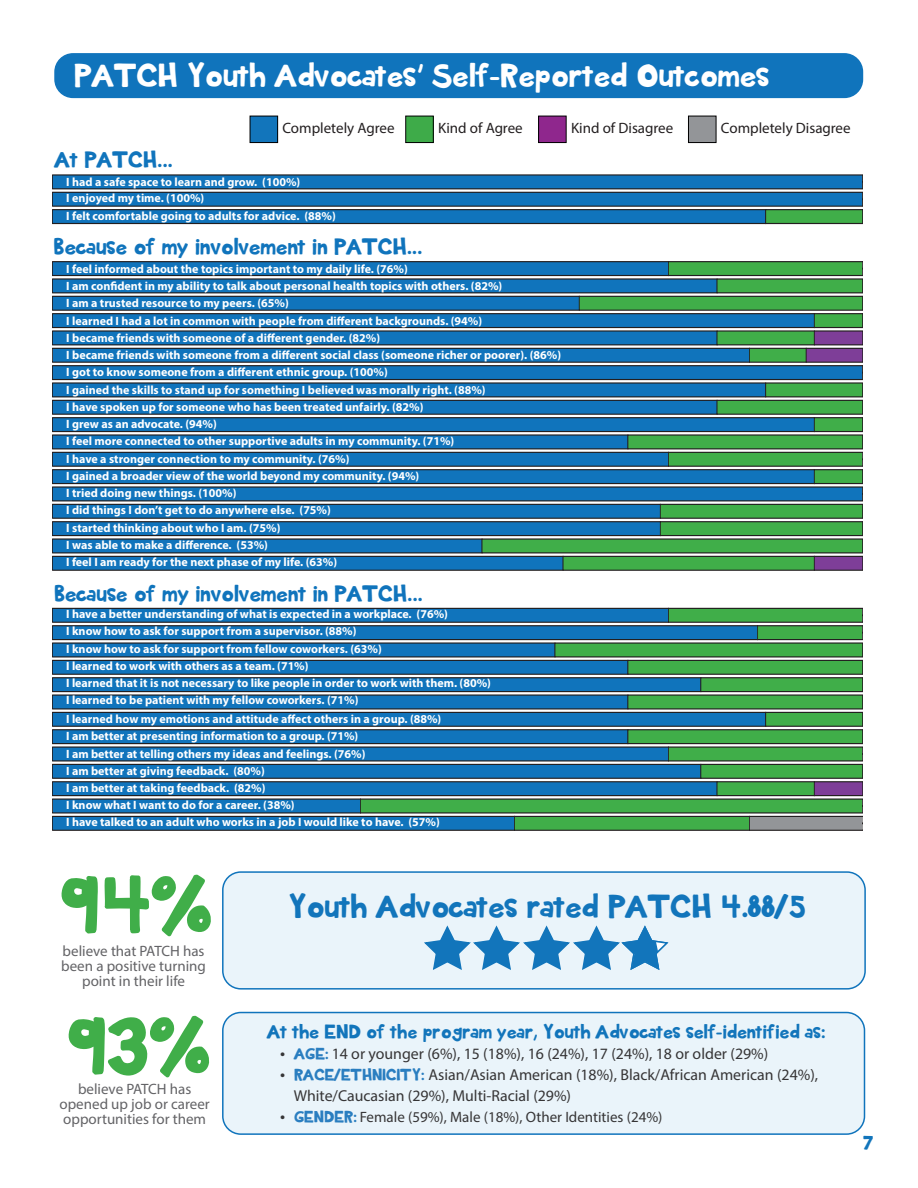
<style>
.page{position:relative;width:918px;height:1188px;background:#fff}
.page>*{position:absolute;margin:0;border:0;box-sizing:border-box;transform-origin:0 0}
.t1{font:75px "KB Planet Earth";color:#40ae49}
.t2{font:30px "KB Planet Earth";color:#fff}
.t3{font:30px "KB Planet Earth";color:#1275bb}
.t4{font:21px "KB Planet Earth";color:#1074bc}
.t5{font:18px "KB Planet Earth";color:#1275bb}
.t6{font:15.9px/21px "Myriad Pro";color:#363536}
.t7{font:15px/15px "Myriad Pro";color:#636366;text-align:center}
.t8{font:15px "Myriad Pro";color:#231f20}
.t9{font:15px "Myriad Pro";color:#363536}
.t10{font:700 12px/17.2px "Myriad Pro";color:#fff}
.s1{font-size:18px}
.s2{font-family:"KB Planet Earth";font-size:15px;color:#2a7ec0}
.s3{font-family:"KB Planet Earth";color:#2a7ec0}
</style>
<div class="page">
<div style="left:223px;top:872px;width:642px;height:117px;background:#eaf4fa;border-radius:18px"></div>
<div style="left:222px;top:871px;width:644px;height:119px;border:2px solid #1074bc;border-radius:18px"></div>
<div style="left:53px;top:608px;width:615px;height:14px;background:#1074bc"></div>
<div style="left:52px;top:608px;width:617px;height:15px;border:1px solid #231f20"></div>
<div style="left:53px;top:626px;width:705px;height:14px;background:#1074bc"></div>
<div style="left:52px;top:625px;width:706px;height:15px;border:1px solid #231f20"></div>
<div style="left:53px;top:643px;width:502px;height:14px;background:#1074bc"></div>
<div style="left:52px;top:643px;width:503px;height:14px;border:1px solid #231f20"></div>
<div style="left:53px;top:660px;width:575px;height:14px;background:#1074bc"></div>
<div style="left:52px;top:660px;width:576px;height:15px;border:1px solid #231f20"></div>
<div style="left:53px;top:678px;width:648px;height:14px;background:#1074bc"></div>
<div style="left:52px;top:677px;width:649px;height:15px;border:1px solid #231f20"></div>
<div style="left:53px;top:695px;width:575px;height:14px;background:#1074bc"></div>
<div style="left:52px;top:695px;width:576px;height:14px;border:1px solid #231f20"></div>
<div style="left:53px;top:712px;width:713px;height:14px;background:#1074bc"></div>
<div style="left:52px;top:712px;width:714px;height:15px;border:1px solid #231f20"></div>
<div style="left:53px;top:730px;width:575px;height:14px;background:#1074bc"></div>
<div style="left:52px;top:729px;width:576px;height:15px;border:1px solid #231f20"></div>
<div style="left:53px;top:747px;width:615px;height:14px;background:#1074bc"></div>
<div style="left:52px;top:747px;width:617px;height:14px;border:1px solid #231f20"></div>
<div style="left:53px;top:764px;width:648px;height:14px;background:#1074bc"></div>
<div style="left:52px;top:764px;width:649px;height:15px;border:1px solid #231f20"></div>
<div style="left:53px;top:782px;width:664px;height:14px;background:#1074bc"></div>
<div style="left:52px;top:781px;width:665px;height:15px;border:1px solid #231f20"></div>
<div style="left:53px;top:799px;width:307px;height:14px;background:#1074bc"></div>
<div style="left:52px;top:799px;width:309px;height:14px;border:1px solid #231f20"></div>
<div style="left:53px;top:816px;width:461px;height:14px;background:#1074bc"></div>
<div style="left:52px;top:816px;width:463px;height:15px;border:1px solid #231f20"></div>
<svg style="left:52px;top:175px;width:811px;height:49px;background:#2a77aa"></svg>
<svg style="left:52px;top:261px;width:811px;height:310px;background:#38819f"></svg>
<svg style="left:360px;top:608px;width:503px;height:223px"></svg>
<div style="left:55px;top:54px;width:807px;height:43px;background:#1074bc;border-radius:18px"></div>
<div style="left:54px;top:53px;width:809px;height:45px;border:2px solid #1074bc;border-radius:18px"></div>
<svg style="left:424px;top:925px;width:245px;height:45px"></svg>
<div style="left:223px;top:1013px;width:642px;height:121px;background:#eaf4fa;border-radius:18px"></div>
<div style="left:222px;top:1012px;width:643px;height:123px;border:2px solid #1074bc;border-radius:18px"></div>
<div style="left:250px;top:116px;width:28px;height:27px;background:#1275bb"></div>
<div style="left:250px;top:116px;width:28px;height:27px;border:1px solid #000"></div>
<div style="left:406px;top:116px;width:27px;height:27px;background:#3eab49"></div>
<div style="left:405px;top:116px;width:29px;height:27px;border:1px solid #000"></div>
<div style="left:688px;top:116px;width:28px;height:27px;background:#939598"></div>
<div style="left:688px;top:116px;width:28px;height:27px;border:1px solid #000"></div>
<div style="left:539px;top:116px;width:27px;height:27px;background:#8f278d"></div>
<div style="left:538px;top:116px;width:28px;height:27px;border:1px solid #000"></div>
<h2 class="t2" style="left:73px;top:62px;width:697px">PATCH Youth Advocates’ Self-Reported Outcomes</h2>
<p class="t8" style="left:282px;top:122px;width:114px">Completely Agree</p>
<p class="t8" style="left:438px;top:122px;width:86px">Kind of Agree</p>
<p class="t8" style="left:571px;top:122px;width:104px">Kind of Disagree</p>
<p class="t8" style="left:721px;top:122px;width:131px">Completely Disagree</p>
<h3 class="t4" style="left:54px;top:151px;width:119px">At PATCH...</h3>
<p class="t10" style="left:66px;top:174px;width:236px">I had a safe space to learn and grow. (100%)</p>
<p class="t10" style="left:66px;top:190px;width:271px;line-height:18px">I enjoyed my time. (100%)<br>I felt comfortable going to adults for advice. (88%)</p>
<h3 class="t4" style="left:54px;top:237px;width:369px">Because of my involvement in PATCH...</h3>
<p class="t10" style="left:66px;top:261px;width:497px">I feel informed about the topics important to my daily life. (76%)<br>I am confident in my ability to talk about personal health topics with others. (82%)<br>I am a trusted resource to my peers. (65%)<br>I learned I had a lot in common with people from different backgrounds. (94%)<br>I became friends with someone of a different gender. (82%)<br>I became friends with someone from a different social class (someone richer or poorer). (86%)<br>I got to know someone from a different ethnic group. (100%)<br>I gained the skills to stand up for something I believed was morally right. (88%)<br>I have spoken up for someone who has been treated unfairly. (82%)<br>I grew as an advocate. (94%)<br>I feel more connected to other supportive adults in my community. (71%)<br>I have a stronger connection to my community. (76%)<br>I gained a broader view of the world beyond my community. (94%)<br>I tried doing new things. (100%)<br>I did things I don’t get to do anywhere else. (75%)<br>I started thinking about who I am. (75%)<br>I was able to make a difference. (53%)<br>I feel I am ready for the next phase of my life. (63%)</p>
<h3 class="t4" style="left:55px;top:585px;width:369px">Because of my involvement in PATCH...</h3>
<p class="t10" style="left:66px;top:607px;width:426px">I have a better understanding of what is expected in a workplace. (76%)<br>I know how to ask for support from a supervisor. (88%)<br>I know how to ask for support from fellow coworkers. (63%)<br>I learned to work with others as a team. (71%)<br>I learned that it is not necessary to like people in order to work with them. (80%)<br>I learned to be patient with my fellow coworkers. (71%)</p>
<p class="t10" style="left:66px;top:711px;width:377px">I learned how my emotions and attitude affect others in a group. (88%)<br>I am better at presenting information to a group. (71%)<br>I am better at telling others my ideas and feelings. (76%)<br>I am better at giving feedback. (80%)<br>I am better at taking feedback. (82%)<br>I know what I want to do for a career. (38%)<br>I have talked to an adult who works in a job I would like to have. (57%)</p>
<h1 class="t1" style="left:60px;top:871px;width:152px">94%</h1>
<p class="t7" style="left:61px;top:945px;width:146px">believe that PATCH has been a positive turning point in their life</p>
<h1 class="t1" style="left:67px;top:1012px;width:143px">93%</h1>
<p class="t7" style="left:60px;top:1083px;width:152px">believe PATCH has opened up job or career opportunities for them</p>
<h2 class="t3" style="left:287px;top:893px;width:519px">Youth Advocates rated PATCH 4.88/5</h2>
<h3 class="t5" style="left:267px;top:1024px;width:560px">At the END of the program year, Youth Advocates self-identified as:</h3>
<h3 class="t6" style="left:280px;top:1045px;width:490px"><span class="s1">•</span> <span class="s2">AGE:</span> 14 or younger (6%), 15 (18%), 16 (24%), 17 (24%), 18 or older (29%)</h3>
<h3 class="t6" style="left:294px;top:1066px;width:526px;text-indent:-13px"><span class="s1">•</span> <span class="s2">RACE/ETHNICITY:</span> Asian/Asian American (18%), Black/African American (24%),<br>White/Caucasian (29%), Multi-Racial (29%)</h3>
<p class="t9" style="left:280px;top:1112px;width:384px"><span class="s1">•</span> <span class="s3">GENDER:</span> Female (59%), Male (18%), Other Identities (24%)</p>
<h3 class="t5" style="left:863px;top:1135px;width:12px">7</h3>
</div>
